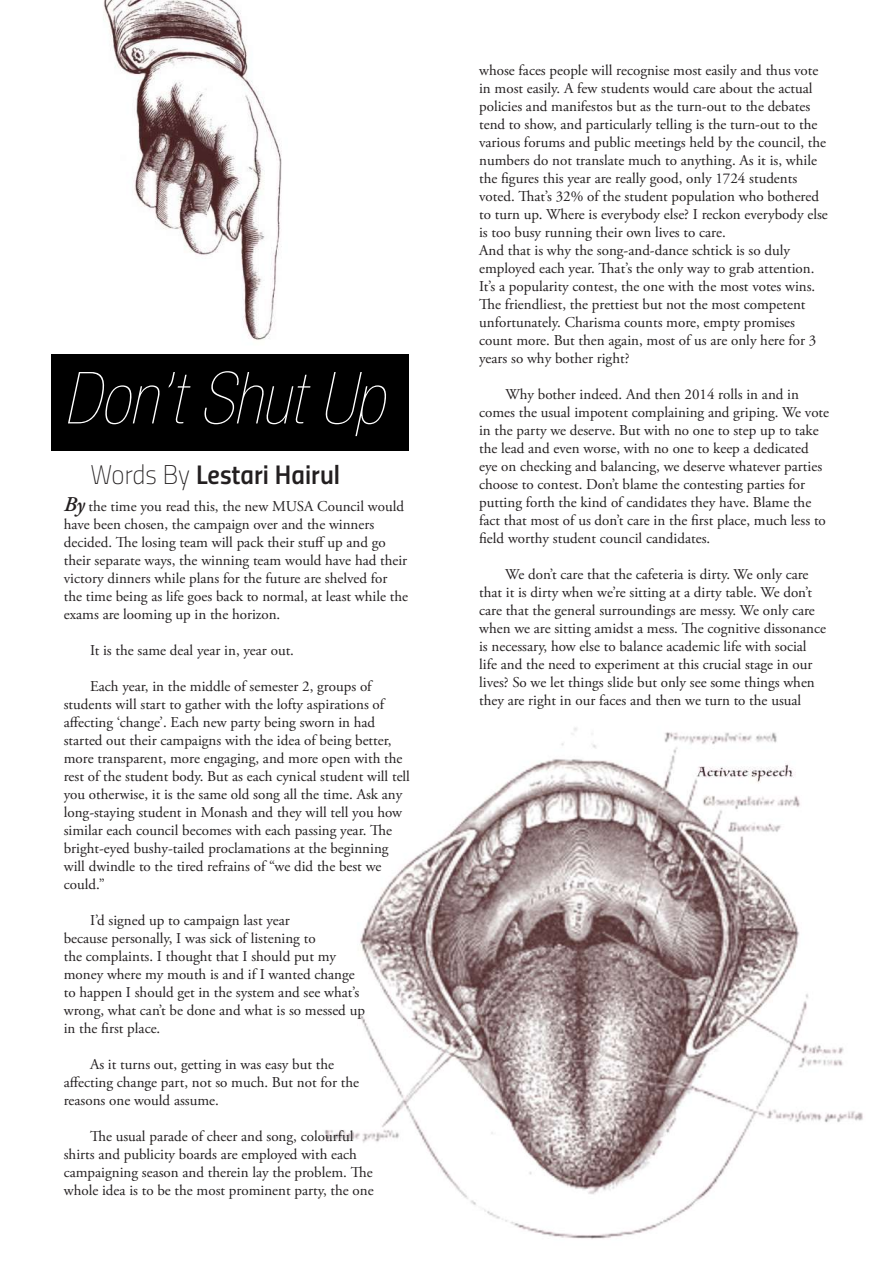
<style>
.page{position:relative;width:893px;height:1263px;background:#fff}
.page>*{position:absolute;margin:0;border:0;box-sizing:border-box;transform-origin:0 0}
.t1{font:italic 200 condensed 72px "Helvetica Neue LT Std";color:#fff}
.t2{font:27px "Titillium Semibold Upright";color:#231f20}
.t3{font:15px/18px "Adobe Garamond Pro";color:#231f20}
.s1{font-family:"Titillium Thin Upright"}
.s2{font-weight:600;font-style:italic;font-size:21px}
</style>
<div class="page">
<img style="left:51px;top:0;width:812px;height:1239px">
<div style="left:51px;top:354px;width:358px;height:96px;background:#000"></div>
<h1 class="t1" style="left:64px;top:359px;width:321px">Don’t Shut Up</h1>
<h2 class="t2" style="left:90px;top:454px;width:251px"><span class="s1">Words By</span> Lestari Hairul</h2>
<p class="t3" style="left:64px;top:498px;width:346px"><span class="s2">By</span> the time you read this, the new MUSA Council would have been chosen, the campaign over and the winners decided. The losing team will pack their stuff up and go their separate ways, the winning team would have had their victory dinners while plans for the future are shelved for the time being as life goes back to normal, at least while the exams are looming up in the horizon.</p>
<p class="t3" style="left:90px;top:642px;width:205px">It is the same deal year in, year out.</p>
<p class="t3" style="left:64px;top:678px;width:348px;text-indent:26px">Each year, in the middle of semester 2, groups of students will start to gather with the lofty aspirations of affecting ‘change’. Each new party being sworn in had started out their campaigns with the idea of being better, more transparent, more engaging, and more open with the rest of the student body. But as each cynical student will tell you otherwise, it is the same old song all the time. Ask any long-staying student in Monash and they will tell you how similar each council becomes with each passing year. The bright-eyed bushy-tailed proclamations at the beginning will dwindle to the tired refrains of “we did the best we could.”</p>
<p class="t3" style="left:64px;top:912px;width:303px;text-indent:26px">I’d signed up to campaign last year<br>because personally, I was sick of listening to<br>the complaints. I thought that I should put my money where my mouth is and if I wanted change to happen I should get in the system and see what’s wrong, what can’t be done and what is so messed up in the first place.</p>
<p class="t3" style="left:64px;top:1056px;width:297px;text-indent:26px">As it turns out, getting in was easy but the affecting change part, not so much. But not for the reasons one would assume.</p>
<p class="t3" style="left:64px;top:1128px;width:311px;text-indent:26px">The usual parade of cheer and song, colourful shirts and publicity boards are employed with each campaigning season and therein lay the problem. The whole idea is to be the most prominent party, the one</p>
<p class="t3" style="left:479px;top:61px;width:350px">whose faces people will recognise most easily and thus vote in most easily. A few students would care about the actual policies and manifestos but as the turn-out to the debates tend to show, and particularly telling is the turn-out to the various forums and public meetings held by the council, the numbers do not translate much to anything. As it is, while the figures this year are really good, only 1724 students voted. That’s 32% of the student population who bothered to turn up. Where is everybody else? I reckon everybody else is too busy running their own lives to care.<br>And that is why the song-and-dance schtick is so duly employed each year. That’s the only way to grab attention.<br>It’s a popularity contest, the one with the most votes wins.<br>The friendliest, the prettiest but not the most competent unfortunately. Charisma counts more, empty promises count more. But then again, most of us are only here for 3 years so why bother right?</p>
<p class="t3" style="left:479px;top:385px;width:351px;text-indent:26px">Why bother indeed. And then 2014 rolls in and in comes the usual impotent complaining and griping. We vote in the party we deserve. But with no one to step up to take the lead and even worse, with no one to keep a dedicated eye on checking and balancing, we deserve whatever parties choose to contest. Don’t blame the contesting parties for putting forth the kind of candidates they have. Blame the fact that most of us don’t care in the first place, much less to field worthy student council candidates.</p>
<p class="t3" style="left:479px;top:565px;width:348px;text-indent:26px">We don’t care that the cafeteria is dirty. We only care that it is dirty when we’re sitting at a dirty table. We don’t care that the general surroundings are messy. We only care when we are sitting amidst a mess. The cognitive dissonance is necessary, how else to balance academic life with social life and the need to experiment at this crucial stage in our lives? So we let things slide but only see some things when they are right in our faces and then we turn to the usual</p>
</div>
